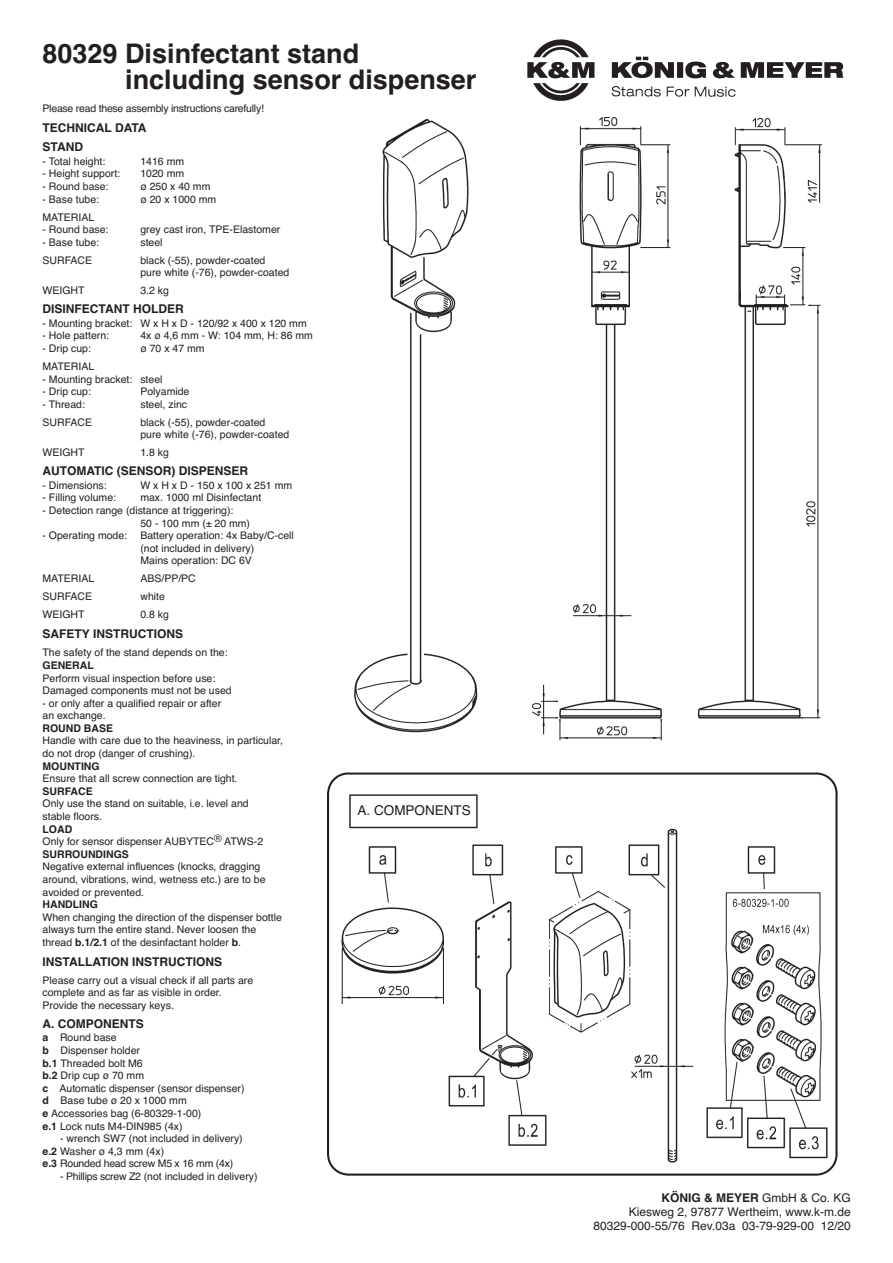
<style>
.page{position:relative;width:893px;height:1263px;background:#fff}
.page>*{position:absolute;margin:0;border:0;box-sizing:border-box;transform-origin:0 0}
.t1{font:700 27px/26.4px "Helvetica";color:#231f20}
.t2{font:13.5px "Helvetica";color:#231f20}
.t3{font:700 12px/19.2px "Helvetica";color:#231f20}
.t4{font:12px/14.4px "Helvetica";color:#231f20;text-align:right}
.t5{font:10.5px/12.6px "Helvetica";color:#231f20}
.t6{font:700 10.5px "Helvetica";color:#231f20}
.t7{font:10.5px "Helvetica";letter-spacing:-.02em;color:#231f20}
.s1{color:#fff}
.s2{font-weight:700}
.s3{font-weight:700;color:#fff}
</style>
<div class="page">
<img style="left:527px;top:40px;width:317px;height:61px">
<img style="left:328px;top:117px;width:509px;height:1058px">
<h1 class="t1" style="left:43px;top:43px;width:435px">80329 Disinfectant stand<br><span class="s1">80329</span> including sensor dispenser</h1>
<p class="t7" style="left:43px;top:104px;width:223px">Please read these assembly instructions carefully!</p>
<p class="t3" style="left:43px;top:120px;width:106px">TECHNICAL DATA<br>STAND</p>
<p class="t5" style="left:43px;top:156px;width:64px">- Total height:</p>
<p class="t5" style="left:140px;top:156px;width:45px">1416 mm</p>
<p class="t5" style="left:43px;top:168px;width:79px">- Height support:</p>
<p class="t5" style="left:140px;top:168px;width:45px">1020 mm</p>
<p class="t5" style="left:43px;top:181px;width:67px">- Round base:</p>
<p class="t5" style="left:140px;top:181px;width:72px">ø 250 x 40 mm</p>
<p class="t5" style="left:43px;top:194px;width:58px">- Base tube:</p>
<p class="t5" style="left:140px;top:194px;width:77px">ø 20 x 1000 mm</p>
<p class="t5" style="left:43px;top:212px;width:53px">MATERIAL</p>
<p class="t5" style="left:43px;top:224px;width:67px">- Round base:</p>
<p class="t5" style="left:140px;top:224px;width:141px">grey cast iron, TPE-Elastomer</p>
<p class="t5" style="left:43px;top:237px;width:58px">- Base tube:</p>
<p class="t5" style="left:140px;top:237px;width:24px">steel</p>
<p class="t5" style="left:43px;top:255px;width:51px">SURFACE</p>
<p class="t5" style="left:140px;top:255px;width:150px">black (-55), powder-coated<br>pure white (-76), powder-coated</p>
<p class="t5" style="left:43px;top:285px;width:43px">WEIGHT</p>
<p class="t5" style="left:140px;top:285px;width:30px">3.2 kg</p>
<p class="t3" style="left:43px;top:301px;width:143px">DISINFECTANT HOLDER</p>
<p class="t5" style="left:43px;top:318px;width:266px">- Mounting bracket: W x H x D - 120/92 x 400 x 120 mm</p>
<p class="t5" style="left:43px;top:330px;width:68px">- Hole pattern:</p>
<p class="t5" style="left:140px;top:330px;width:174px">4x ø 4,6 mm - W: 104 mm, H: 86 mm</p>
<p class="t5" style="left:43px;top:343px;width:50px">- Drip cup:</p>
<p class="t5" style="left:140px;top:343px;width:66px">ø 70 x 47 mm</p>
<p class="t5" style="left:43px;top:361px;width:53px">MATERIAL</p>
<p class="t5" style="left:43px;top:374px;width:121px">- Mounting bracket: steel</p>
<p class="t5" style="left:43px;top:386px;width:50px">- Drip cup:</p>
<p class="t5" style="left:140px;top:386px;width:51px">Polyamide</p>
<p class="t5" style="left:43px;top:399px;width:44px">- Thread:</p>
<p class="t5" style="left:140px;top:399px;width:48px">steel, zinc</p>
<p class="t5" style="left:43px;top:417px;width:51px">SURFACE</p>
<p class="t5" style="left:140px;top:417px;width:150px">black (-55), powder-coated<br>pure white (-76), powder-coated</p>
<p class="t5" style="left:43px;top:447px;width:43px">WEIGHT</p>
<p class="t5" style="left:140px;top:447px;width:30px">1.8 kg</p>
<p class="t3" style="left:43px;top:463px;width:207px">AUTOMATIC (SENSOR) DISPENSER</p>
<p class="t5" style="left:43px;top:480px;width:66px">- Dimensions:</p>
<p class="t5" style="left:140px;top:480px;width:153px">W x H x D - 150 x 100 x 251 mm</p>
<p class="t5" style="left:43px;top:492px;width:75px">- Filling volume:</p>
<p class="t5" style="left:140px;top:492px;width:122px">max. 1000 ml Disinfectant</p>
<p class="t5" style="left:140px;top:505px;width:111px;text-indent:-98px">- Detection range (distance at triggering):<br>50 - 100 mm (± 20 mm)</p>
<p class="t5" style="left:43px;top:530px;width:86px">- Operating mode:</p>
<p class="t5" style="left:140px;top:530px;width:155px">Battery operation: 4x Baby/C-cell (not included in delivery)<br>Mains operation: DC 6V</p>
<p class="t5" style="left:43px;top:573px;width:53px">MATERIAL</p>
<p class="t5" style="left:140px;top:573px;width:57px">ABS/PP/PC</p>
<p class="t5" style="left:43px;top:591px;width:51px">SURFACE</p>
<p class="t5" style="left:140px;top:591px;width:26px">white</p>
<p class="t5" style="left:43px;top:609px;width:43px">WEIGHT</p>
<p class="t5" style="left:140px;top:609px;width:30px">0.8 kg</p>
<p class="t3" style="left:43px;top:626px;width:142px">SAFETY INSTRUCTIONS</p>
<p class="t5" style="left:43px;top:647px;width:187px">The safety of the stand depends on the:</p>
<p class="t6" style="left:43px;top:661px;width:53px">GENERAL</p>
<p class="t5" style="left:43px;top:673px;width:191px">Perform visual inspection before use:<br>Damaged components must not be used</p>
<p class="t5" style="left:43px;top:698px;width:180px">- or only after a qualified repair or after an exchange.</p>
<p class="t6" style="left:43px;top:724px;width:72px">ROUND BASE</p>
<p class="t5" style="left:43px;top:736px;width:242px">Handle with care due to the heaviness, in particular, do not drop (danger of crushing).</p>
<p class="t6" style="left:43px;top:762px;width:59px">MOUNTING</p>
<p class="t5" style="left:43px;top:773px;width:196px">Ensure that all screw connection are tight.</p>
<p class="t6" style="left:43px;top:787px;width:52px">SURFACE</p>
<p class="t5" style="left:43px;top:799px;width:208px">Only use the stand on suitable, i.e. level and stable floors.</p>
<p class="t6" style="left:43px;top:825px;width:31px">LOAD</p>
<p class="t5" style="left:43px;top:836px;width:222px">Only for sensor dispenser AUBYTEC® ATWS-2</p>
<p class="t6" style="left:43px;top:850px;width:88px">SURROUNDINGS</p>
<p class="t5" style="left:43px;top:862px;width:224px">Negative external influences (knocks, dragging around, vibrations, wind, wetness etc.) are to be avoided or prevented.</p>
<p class="t6" style="left:43px;top:901px;width:57px">HANDLING</p>
<p class="t5" style="left:43px;top:912px;width:241px">When changing the direction of the dispenser bottle always turn the entire stand. Never loosen the thread <span class="s2">b.1/2.1</span> of the desinfactant holder <span class="s2">b</span>.</p>
<p class="t3" style="left:43px;top:953px;width:181px">INSTALLATION INSTRUCTIONS</p>
<p class="t5" style="left:43px;top:975px;width:212px">Please carry out a visual check if all parts are complete and as far as visible in order.<br>Provide the necessary keys.</p>
<p class="t3" style="left:43px;top:1015px;width:103px">A. COMPONENTS</p>
<p class="t5" style="left:43px;top:1032px;width:216px"><span class="s2">a</span><span class="s3">.1</span> Round base<br><span class="s2">b</span><span class="s3">.1</span> Dispenser holder<br><span class="s2">b.1</span> Threaded bolt M6<br><span class="s2">b.2</span> Drip cup ø 70 mm<br><span class="s2">c</span><span class="s3">.2</span> Automatic dispenser (sensor dispenser) <span class="s2">d</span><span class="s3">.2</span> Base tube ø 20 x 1000 mm<br><span class="s2">e</span> Accessories bag (6-80329-1-00)<br><span class="s2">e.1</span> Lock nuts M4-DIN985 (4x)<br><span class="s3">e.1</span> - wrench SW7 (not included in delivery) <span class="s2">e.2</span> Washer ø 4,3 mm (4x)<br><span class="s2">e.3</span> Rounded head screw M5 x 16 mm (4x)<br><span class="s3">e.3</span> - Phillips screw Z2 (not included in delivery)</p>
<p class="t2" style="left:357px;top:805px;width:115px">A. COMPONENTS</p>
<p class="t4" style="left:593px;top:1191px;width:259px"><span class="s2">KÖNIG &amp; MEYER</span> GmbH &amp; Co. KG<br>Kiesweg 2, 97877 Wertheim, www.k-m.de<br>80329-000-55/76 Rev.03a 03-79-929-00 12/20</p>
</div>
